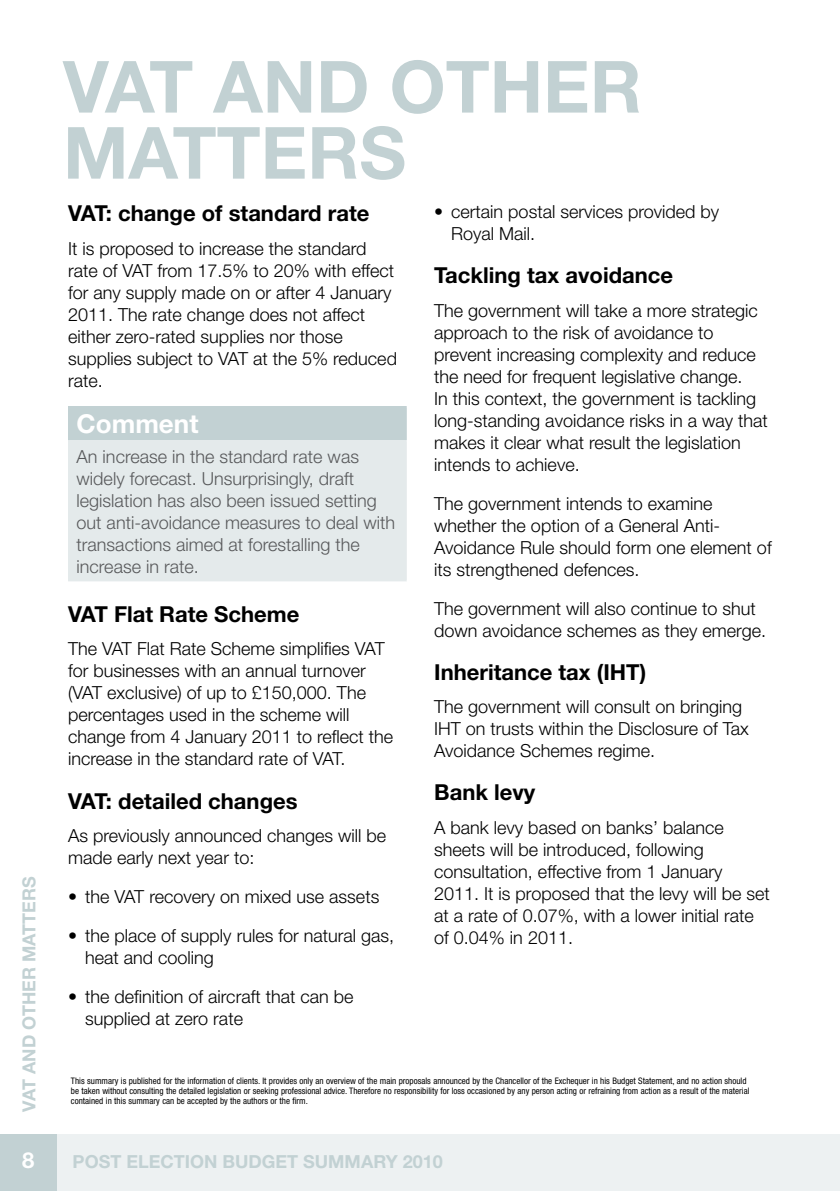
<style>
.page{position:relative;width:840px;height:1191px;background:#fff}
.page>*{position:absolute;margin:0;border:0;box-sizing:border-box;transform-origin:0 0}
.t1{font:700 72px/66px "Helvetica Neue";color:#c2d1d3}
.t2{font:700 26px "Helvetica Neue";color:#fff}
.t3{font:700 22px "Helvetica Neue";color:#000}
.t4{font:700 22px "Helvetica Neue";color:#fff}
.t5{font:300 18px/22px "Helvetica Neue";color:#000}
.t6{font:300 18px/22px "Helvetica Neue";color:#58595b}
.t7{font:700 18px "Helvetica Neue";color:#c2d1d3}
.t8{font:condensed 9px/10px "Helvetica Neue LT Std";color:#000}
.s1{font-weight:400}
</style>
<div class="page">
<div style="left:0;top:1134px;width:839px;height:57px;background:#edf1f2"></div>
<div style="left:0;top:1134px;width:57px;height:57px;background:#c2d1d3"></div>
<div style="left:69px;top:406px;width:337px;height:34px;background:#c2d1d3"></div>
<div style="left:69px;top:440px;width:337px;height:141px;background:#e4eaeb"></div>
<hr style="left:68px;top:406px;width:338px;height:1px;background:#c2d1d3">
<hr style="left:68px;top:407px;width:1px;height:33px;background:#c2d1d3">
<hr style="left:68px;top:440px;width:338px;height:1px;background:#e4eaeb">
<hr style="left:68px;top:441px;width:1px;height:139px;background:#e4eaeb">
<hr style="left:68px;top:580px;width:338px;height:1px;background:#e4eaeb">
<p class="t7" style="left:18px;top:1111px;width:237px;rotate:-90deg">VAT AND OTHER MATTERS</p>
<h1 class="t1" style="left:63px;top:52px;width:580px">VAT AND OTHER<br>MATTERS</h1>
<p class="t3" style="left:68px;top:200px;width:303px">VAT: change of standard rate</p>
<p class="t5" style="left:68px;top:237px;width:330px">It is proposed to increase the standard rate of VAT from 17.5% to 20% with effect for any supply made on or after 4 January 2011. The rate change does not affect either zero-rated supplies nor those supplies subject to VAT at the 5% reduced rate.</p>
<h2 class="t2" style="left:77px;top:407px;width:123px">Comment</h2>
<p class="t6" style="left:77px;top:445px;width:320px">An increase in the standard rate was widely forecast. Unsurprisingly, draft legislation has also been issued setting out anti-avoidance measures to deal with transactions aimed at forestalling the increase in rate.</p>
<p class="t3" style="left:68px;top:600px;width:233px">VAT Flat Rate Scheme</p>
<p class="t5" style="left:68px;top:637px;width:326px">The VAT Flat Rate Scheme simplifies VAT for businesses with an annual turnover (VAT exclusive) of up to £150,000. The percentages used in the scheme will change from 4 January 2011 to reflect the increase in the standard rate of VAT.</p>
<p class="t3" style="left:68px;top:787px;width:231px">VAT: detailed changes</p>
<p class="t5" style="left:68px;top:824px;width:319px">As previously announced changes will be made early next year to:</p>
<p class="t5" style="left:68px;top:885px;width:312px"><span class="s1">•</span> the VAT recovery on mixed use assets</p>
<p class="t5" style="left:85px;top:924px;width:310px;text-indent:-17px"><span class="s1">•</span> the place of supply rules for natural gas, heat and cooling</p>
<p class="t5" style="left:85px;top:985px;width:270px;text-indent:-17px"><span class="s1">•</span> the definition of aircraft that can be supplied at zero rate</p>
<p class="t5" style="left:451px;top:200px;width:269px;text-indent:-17px"><span class="s1">•</span> certain postal services provided by<br>Royal Mail.</p>
<p class="t3" style="left:434px;top:262px;width:240px">Tackling tax avoidance</p>
<p class="t5" style="left:434px;top:299px;width:335px">The government will take a more strategic approach to the risk of avoidance to prevent increasing complexity and reduce the need for frequent legislative change.<br>In this context, the government is tackling long-standing avoidance risks in a way that makes it clear what result the legislation intends to achieve.</p>
<p class="t5" style="left:434px;top:492px;width:339px">The government intends to examine whether the option of a General Anti-Avoidance Rule should form one element of its strengthened defences.</p>
<p class="t5" style="left:434px;top:597px;width:333px">The government will also continue to shut down avoidance schemes as they emerge.</p>
<p class="t3" style="left:434px;top:658px;width:213px">Inheritance tax (IHT)</p>
<p class="t5" style="left:434px;top:695px;width:316px">The government will consult on bringing<br>IHT on trusts within the Disclosure of Tax<br>Avoidance Schemes regime.</p>
<p class="t3" style="left:434px;top:779px;width:103px">Bank levy</p>
<p class="t5" style="left:434px;top:816px;width:337px">A bank levy based on banks’ balance sheets will be introduced, following consultation, effective from 1 January 2011. It is proposed that the levy will be set at a rate of 0.07%, with a lower initial rate of 0.04% in 2011.</p>
<p class="t8" style="left:71px;top:1075px;width:679px">This summary is published for the information of clients. It provides only an overview of the main proposals announced by the Chancellor of the Exchequer in his Budget Statement, and no action should be taken without consulting the detailed legislation or seeking professional advice. Therefore no responsibility for loss occasioned by any person acting or refraining from action as a result of the material contained in this summary can be accepted by the authors or the firm.</p>
<p class="t4" style="left:22px;top:1146px;width:14px">8</p>
<p class="t7" style="left:73px;top:1150px;width:371px">POST ELECTION BUDGET SUMMARY 2010</p>
</div>
